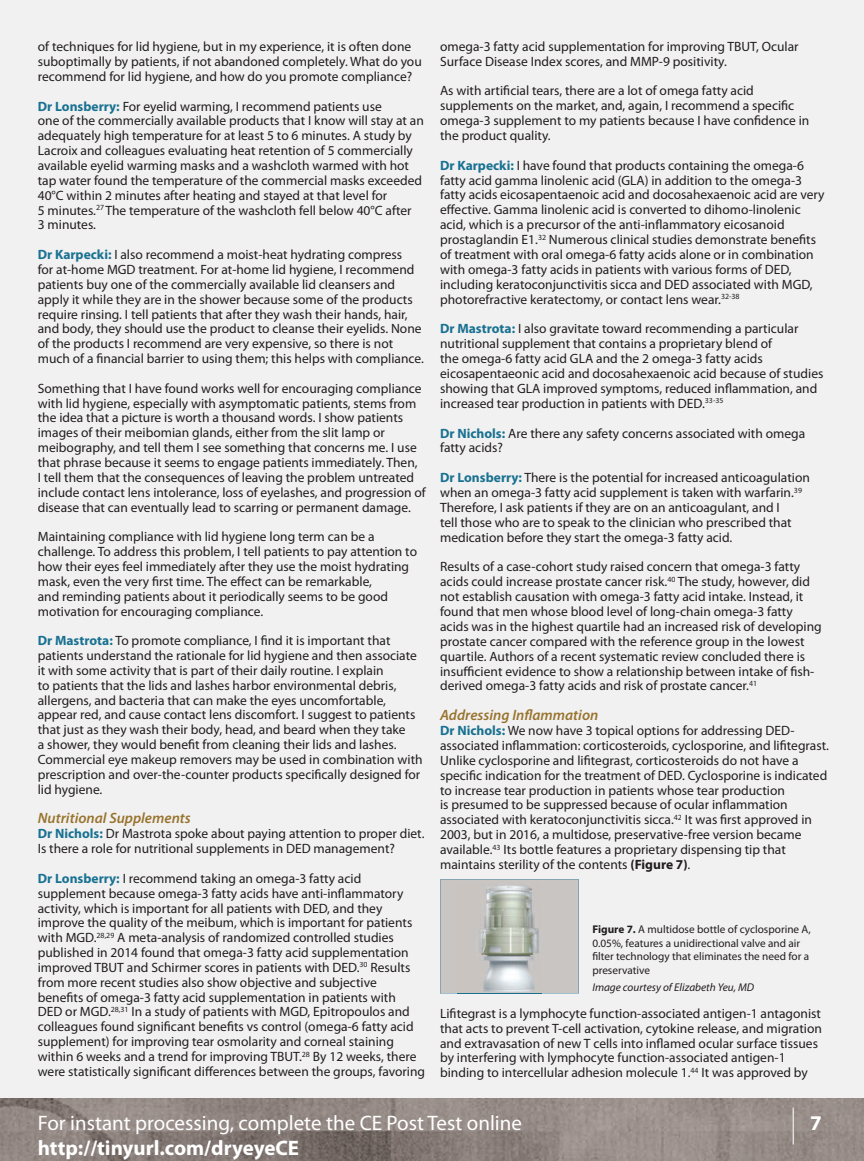
<style>
.page{position:relative;width:864px;height:1161px;background:#f2f1f1}
.page>*{position:absolute;margin:0;border:0;box-sizing:border-box;transform-origin:0 0}
.t1{font:21px "Myriad Pro";color:#fff}
.t2{font:700 21px "Myriad Pro";color:#fff}
.t3{font:italic 600 15px "Myriad Pro";color:#98742f}
.t4{font:13.5px/14.9px "Myriad Pro";color:#211d1e}
.t5{font:11.25px/13.5px "Myriad Pro";color:#211d1e}
.t6{font:italic 11.25px "Myriad Pro";color:#211d1e}
.s1{font-weight:700;color:#187191}
.s2{font-weight:700}
</style>
<div class="page">
<img style="left:0;top:1099px;width:864px;height:62px">
<hr style="left:793px;top:1108px;width:1px;height:36px;background:#fff">
<div style="left:440px;top:879px;width:139px;height:114px;background:#c9c5c3"></div>
<img style="left:458px;top:883px;width:84px;height:111px">
<p class="t4" style="left:38px;top:40px;width:385px">of techniques for lid hygiene, but in my experience, it is often done suboptimally by patients, if not abandoned completely. What do you recommend for lid hygiene, and how do you promote compliance?</p>
<p class="t4" style="left:38px;top:100px;width:388px"><span class="s1">Dr Lonsberry:</span> For eyelid warming, I recommend patients use<br>one of the commercially available products that I know will stay at an adequately high temperature for at least 5 to 6 minutes. A study by Lacroix and colleagues evaluating heat retention of 5 commercially available eyelid warming masks and a washcloth warmed with hot tap water found the temperature of the commercial masks exceeded 40°C within 2 minutes after heating and stayed at that level for<br>5 minutes.<sup>27</sup> The temperature of the washcloth fell below 40°C after<br>3 minutes.</p>
<p class="t4" style="left:38px;top:248px;width:388px"><span class="s1">Dr Karpecki:</span> I also recommend a moist-heat hydrating compress<br>for at-home MGD treatment. For at-home lid hygiene, I recommend patients buy one of the commercially available lid cleansers and apply it while they are in the shower because some of the products require rinsing. I tell patients that after they wash their hands, hair, and body, they should use the product to cleanse their eyelids. None of the products I recommend are very expensive, so there is not much of a financial barrier to using them; this helps with compliance.</p>
<p class="t4" style="left:38px;top:382px;width:390px">Something that I have found works well for encouraging compliance with lid hygiene, especially with asymptomatic patients, stems from the idea that a picture is worth a thousand words. I show patients images of their meibomian glands, either from the slit lamp or meibography, and tell them I see something that concerns me. I use that phrase because it seems to engage patients immediately. Then,<br>I tell them that the consequences of leaving the problem untreated include contact lens intolerance, loss of eyelashes, and progression of disease that can eventually lead to scarring or permanent damage.</p>
<p class="t4" style="left:38px;top:530px;width:381px">Maintaining compliance with lid hygiene long term can be a challenge. To address this problem, I tell patients to pay attention to how their eyes feel immediately after they use the moist hydrating mask, even the very first time. The effect can be remarkable,<br>and reminding patients about it periodically seems to be good motivation for encouraging compliance.</p>
<p class="t4" style="left:38px;top:634px;width:386px"><span class="s1">Dr Mastrota:</span> To promote compliance, I find it is important that patients understand the rationale for lid hygiene and then associate it with some activity that is part of their daily routine. I explain<br>to patients that the lids and lashes harbor environmental debris, allergens, and bacteria that can make the eyes uncomfortable, appear red, and cause contact lens discomfort. I suggest to patients that just as they wash their body, head, and beard when they take<br>a shower, they would benefit from cleaning their lids and lashes.<br>Commercial eye makeup removers may be used in combination with prescription and over-the-counter products specifically designed for lid hygiene.</p>
<p class="t3" style="left:38px;top:813px;width:155px">Nutritional Supplements</p>
<p class="t4" style="left:38px;top:827px;width:388px"><span class="s1">Dr Nichols:</span> Dr Mastrota spoke about paying attention to proper diet.<br>Is there a role for nutritional supplements in DED management?</p>
<p class="t4" style="left:38px;top:872px;width:389px"><span class="s1">Dr Lonsberry:</span> I recommend taking an omega-3 fatty acid supplement because omega-3 fatty acids have anti-inflammatory activity, which is important for all patients with DED, and they improve the quality of the meibum, which is important for patients with MGD.<sup>28,29</sup> A meta-analysis of randomized controlled studies published in 2014 found that omega-3 fatty acid supplementation improved TBUT and Schirmer scores in patients with DED.<sup>30</sup> Results from more recent studies also show objective and subjective benefits of omega-3 fatty acid supplementation in patients with<br>DED or MGD.<sup>28,31</sup> In a study of patients with MGD, Epitropoulos and colleagues found significant benefits vs control (omega-6 fatty acid supplement) for improving tear osmolarity and corneal staining within 6 weeks and a trend for improving TBUT.<sup>28</sup> By 12 weeks, there were statistically significant differences between the groups, favoring</p>
<p class="t4" style="left:440px;top:40px;width:360px">omega-3 fatty acid supplementation for improving TBUT, Ocular<br>Surface Disease Index scores, and MMP-9 positivity.</p>
<p class="t4" style="left:440px;top:84px;width:371px">As with artificial tears, there are a lot of omega fatty acid supplements on the market, and, again, I recommend a specific omega-3 supplement to my patients because I have confidence in the product quality.</p>
<p class="t4" style="left:440px;top:159px;width:386px"><span class="s1">Dr Karpecki:</span> I have found that products containing the omega-6 fatty acid gamma linolenic acid (GLA) in addition to the omega-3 fatty acids eicosapentaenoic acid and docosahexaenoic acid are very effective. Gamma linolenic acid is converted to dihomo-linolenic acid, which is a precursor of the anti-inflammatory eicosanoid prostaglandin E1.<sup>32</sup> Numerous clinical studies demonstrate benefits of treatment with oral omega-6 fatty acids alone or in combination with omega-3 fatty acids in patients with various forms of DED, including keratoconjunctivitis sicca and DED associated with MGD, photorefractive keratectomy, or contact lens wear.<sup>32-38</sup></p>
<p class="t4" style="left:440px;top:322px;width:385px"><span class="s1">Dr Mastrota:</span> I also gravitate toward recommending a particular nutritional supplement that contains a proprietary blend of<br>the omega-6 fatty acid GLA and the 2 omega-3 fatty acids eicosapentaeonic acid and docosahexaenoic acid because of studies showing that GLA improved symptoms, reduced inflammation, and increased tear production in patients with DED.<sup>33-35</sup></p>
<p class="t4" style="left:440px;top:427px;width:367px"><span class="s1">Dr Nichols:</span> Are there any safety concerns associated with omega fatty acids?</p>
<p class="t4" style="left:440px;top:471px;width:371px"><span class="s1">Dr Lonsberry:</span> There is the potential for increased anticoagulation when an omega-3 fatty acid supplement is taken with warfarin.<sup>39<br></sup>Therefore, I ask patients if they are on an anticoagulant, and I<br>tell those who are to speak to the clinician who prescribed that medication before they start the omega-3 fatty acid.</p>
<p class="t4" style="left:440px;top:561px;width:383px">Results of a case-cohort study raised concern that omega-3 fatty acids could increase prostate cancer risk.<sup>40</sup> The study, however, did not establish causation with omega-3 fatty acid intake. Instead, it found that men whose blood level of long-chain omega-3 fatty acids was in the highest quartile had an increased risk of developing prostate cancer compared with the reference group in the lowest quartile. Authors of a recent systematic review concluded there is insufficient evidence to show a relationship between intake of fish&shy;derived omega-3 fatty acids and risk of prostate cancer.<sup>41</sup></p>
<p class="t3" style="left:440px;top:710px;width:160px">Addressing Inflammation</p>
<p class="t4" style="left:440px;top:724px;width:390px"><span class="s1">Dr Nichols:</span> We now have 3 topical options for addressing DED&shy;associated inflammation: corticosteroids, cyclosporine, and lifitegrast.<br>Unlike cyclosporine and lifitegrast, corticosteroids do not have a specific indication for the treatment of DED. Cyclosporine is indicated to increase tear production in patients whose tear production<br>is presumed to be suppressed because of ocular inflammation associated with keratoconjunctivitis sicca.<sup>42</sup> It was first approved in 2003, but in 2016, a multidose, preservative-free version became available.<sup>43</sup> Its bottle features a proprietary dispensing tip that maintains sterility of the contents <span class="s2">(Figure 7)</span>.</p>
<p class="t5" style="left:592px;top:924px;width:220px"><span class="s2">Figure 7.</span> A multidose bottle of cyclosporine A, 0.05%, features a unidirectional valve and air filter technology that eliminates the need for a preservative</p>
<p class="t6" style="left:592px;top:984px;width:163px">Image courtesy of Elizabeth Yeu, MD</p>
<p class="t4" style="left:440px;top:1007px;width:383px">Lifitegrast is a lymphocyte function-associated antigen-1 antagonist that acts to prevent T-cell activation, cytokine release, and migration and extravasation of new T cells into inflamed ocular surface tissues by interfering with lymphocyte function-associated antigen-1 binding to intercellular adhesion molecule 1.<sup>44</sup> It was approved by</p>
<h1 class="t1" style="left:38px;top:1115px;width:486px">For instant processing, complete the CE Post Test online</h1>
<h1 class="t2" style="left:810px;top:1115px;width:13px">7</h1>
<h1 class="t2" style="left:38px;top:1140px;width:263px">http://tinyurl.com/dryeyeCE</h1>
</div>
